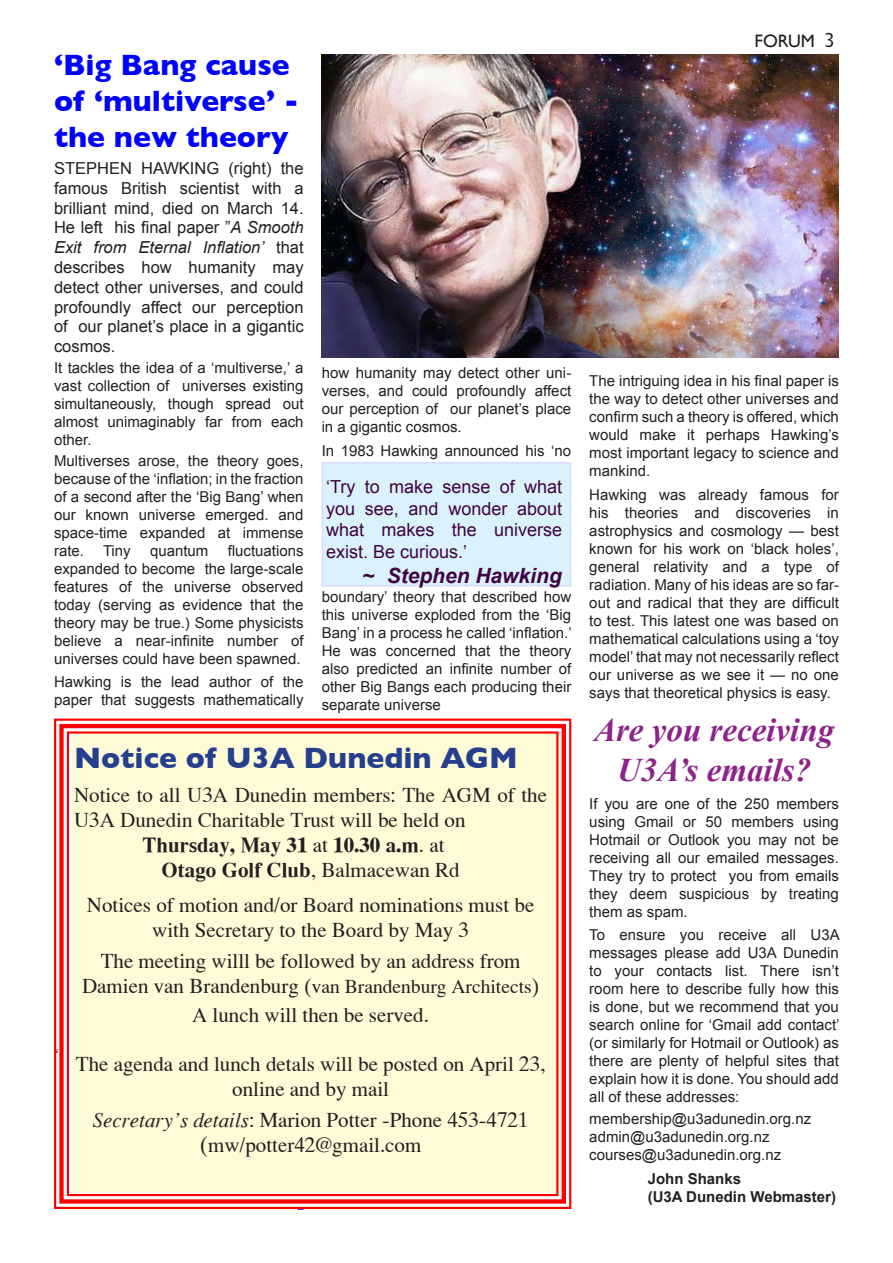
<style>
.page{position:relative;width:893px;height:1263px;background:#fff}
.page>*{position:absolute;margin:0;border:0;box-sizing:border-box;transform-origin:0 0}
.t1{font:italic 700 33px "Times New Roman";color:#8d228b}
.t2{font:700 30px "Gill Sans";color:#00f}
.t3{font:700 30px "Gill Sans";color:#253f8e}
.t4{font:21px/25.2px "Times CY";color:#231f20;text-align:center}
.t5{font:21px "Times CY Bold";color:#231f20}
.t6{font:italic 700 21px "Arial";color:#420342}
.t7{font:19.5px "Times CY";color:#231f20}
.t8{font:18px/21.6px "Arial";color:#420342;text-align:justify}
.t9{font:18px "Gill Sans";color:#231f20}
.t10{font:16.5px/19.8px "Arial";color:#231f20;text-align:justify}
.t11{font:15px/18px "Arial";color:#231f20;text-align:justify}
.t12{font:700 15px "Arial";color:#231f20}
.t13{font:italic 15px "Arial";color:#231f20}
.s1{font-style:italic}
.s2{font-style:normal}
.s3{font-family:"Times CY"}
.s4{font-size:21px}
.s5{font-family:"Times CY Italic"}
.s6{font-family:"Hypatia Sans Pro";font-size:21px}
</style>
<div class="page">
<div style="left:322px;top:462px;width:249px;height:124px;background:#d9f2fc"></div>
<img style="left:322px;top:54px;width:517px;height:303px">
<svg style="left:54px;top:718px;width:518px;height:492px;background:#fef5d3"></svg>
<div style="left:59px;top:724px;width:507px;height:479px;border:4px solid #f00"></div>
<div style="left:67px;top:731px;width:491px;height:465px;border:2px solid #f00"></div>
<p class="t2" style="left:54px;top:47px;width:237px">‘Big Bang cause</p>
<p class="t2" style="left:54px;top:83px;width:246px">of ‘multiverse’ -</p>
<p class="t2" style="left:54px;top:119px;width:236px">the new theory</p>
<p class="t10" style="left:54px;top:158px;width:251px">STEPHEN HAWKING (right) the famous British scientist with a brilliant mind, died on March 14.<br>He left his final paper ”<span class="s1">A Smooth Exit from Eternal Inflation’</span> that describes how humanity may detect other universes, and could profoundly affect our perception of our planet’s place in a gigantic cosmos.</p>
<p class="t11" style="left:54px;top:359px;width:251px">It tackles the idea of a ‘multiverse,’ a vast collection of universes existing simultaneously, though spread out almost unimaginably far from each other.</p>
<p class="t11" style="left:54px;top:452px;width:251px">Multiverses arose, the theory goes, because of the ‘inflation; in the fraction of a second after the ‘Big Bang’ when our known universe emerged. and space-time expanded at immense rate.</p>
<p class="t11" style="left:54px;top:542px;width:251px;text-indent:174px">fluctuations expanded to become the large-scale features of the universe observed today (serving as evidence that the theory may be true.) Some physicists believe a near-infinite number of universes could have been spawned.</p>
<p class="t11" style="left:54px;top:672px;width:251px">Hawking is the lead author of the paper that suggests mathematically</p>
<p class="t11" style="left:103px;top:542px;width:29px">Tiny</p>
<p class="t11" style="left:150px;top:542px;width:60px">quantum</p>
<p class="t11" style="left:322px;top:364px;width:251px">how humanity may detect other uni&shy;verses, and could profoundly affect our perception of our planet’s place in a gigantic cosmos.</p>
<p class="t11" style="left:322px;top:442px;width:251px">In 1983 Hawking announced his ‘no</p>
<p class="t8" style="left:326px;top:476px;width:237px">‘Try to make sense of what you see, and wonder about what makes the universe exist. Be curious.’</p>
<p class="t6" style="left:363px;top:564px;width:200px"><span class="s2">~</span> Stephen Hawking</p>
<p class="t11" style="left:322px;top:588px;width:252px">boundary’ theory that described how this universe exploded from the ‘Big Bang’ in a process he called ‘inflation.’ He was concerned that the theory also predicted an infinite number of other Big Bangs each producing their separate universe</p>
<p class="t13" style="left:54px;top:1046px;width:5px">‘</p>
<p class="t3" style="left:74px;top:740px;width:445px">Notice of U3A Dunedin AGM</p>
<p class="t4" style="left:74px;top:782px;width:474px;text-align:left">Notice to all U3A Dunedin members: The AGM of the<br>U3A Dunedin Charitable Trust will be held on</p>
<p class="t5" style="left:142px;top:833px;width:304px">Thursday, May 31 <span class="s3">at</span> 10.30 a.m<span class="s3">. at</span></p>
<p class="t5" style="left:162px;top:858px;width:300px">Otago Golf Club<span class="s3">, Balmacewan Rd</span></p>
<p class="t4" style="left:87px;top:892px;width:449px">Notices of motion and/or Board nominations must be with Secretary to the Board by May 3</p>
<p class="t4" style="left:101px;top:948px;width:421px">The meeting willl be followed by an address from</p>
<p class="t7" style="left:82px;top:975px;width:459px"><span class="s4">Damien van Brandenburg</span> (van Brandenburg Architects)</p>
<p class="t4" style="left:192px;top:1002px;width:238px">A lunch will then be served.</p>
<p class="t4" style="left:76px;top:1051px;width:471px">The agenda and lunch detals will be posted on April 23, online and by mail</p>
<p class="t4" style="left:93px;top:1107px;width:438px"><span class="s5">Secretary’s details</span>: Marion Potter -Phone 453-4721</p>
<p class="t4" style="left:200px;top:1132px;width:223px">(mw/potter42@gmail.com</p>
<p class="t9" style="left:755px;top:30px;width:82px">FORUM <span class="s6">3</span></p>
<p class="t11" style="left:589px;top:372px;width:251px">The intriguing idea in his final paper is the way to detect other universes and confirm such a theory is offered, which would make it perhaps Hawking’s most important legacy to science and mankind.</p>
<p class="t11" style="left:589px;top:486px;width:251px">Hawking was already famous for his theories and discoveries in astrophysics and cosmology — best known for his work on ‘black holes’, general relativity and a type of radiation. Many of his ideas are so far&shy;out and radical that they are difficult to test. This latest one was based on mathematical calculations using a ‘toy model’ that may not necessarily reflect our universe as we see it — no one says that theoretical physics is easy.</p>
<p class="t1" style="left:594px;top:711px;width:242px">Are you receiving</p>
<p class="t1" style="left:617px;top:750px;width:196px">U3A’s emails?</p>
<p class="t11" style="left:589px;top:795px;width:251px">If you are one of the 250 members using Gmail or 50 members using Hotmail or Outlook you may not be receiving all our emailed messages.<br>They try to protect you from emails they deem suspicious by treating them as spam.</p>
<p class="t11" style="left:589px;top:925px;width:252px">To ensure you receive all U3A messages please add U3A Dunedin to your contacts list. There isn’t room here to describe fully how this is done, but we recommend that you search online for ‘Gmail add contact’ (or similarly for Hotmail or Outlook) as there are plenty of helpful sites that explain how it is done. You should add all of these addresses:</p>
<p class="t11" style="left:589px;top:1110px;width:223px">membership@u3adunedin.org.nz</p>
<p class="t11" style="left:589px;top:1128px;width:182px">admin@u3adunedin.org.nz</p>
<p class="t11" style="left:589px;top:1146px;width:193px">courses@u3adunedin.org.nz</p>
<p class="t12" style="left:648px;top:1170px;width:95px">John Shanks</p>
<p class="t12" style="left:648px;top:1188px;width:190px">(U3A Dunedin Webmaster)</p>
</div>
